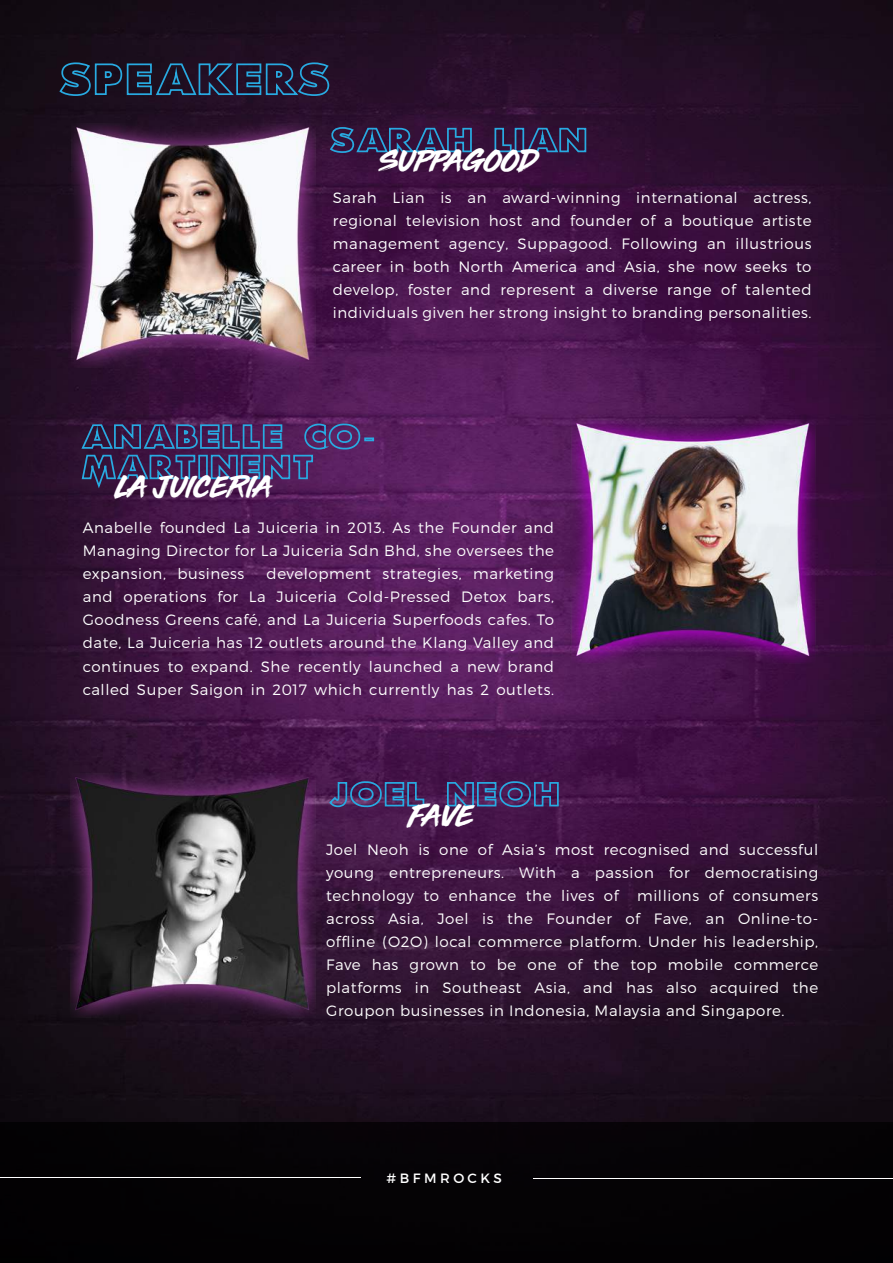
<style>
.page{position:relative;width:893px;height:1263px;background:#fff}
.page>*{position:absolute;margin:0;border:0;box-sizing:border-box;transform-origin:0 0}
.t1{font:28.5px "Third Rail";color:#fff;scale:1.05 1}
.t2{font:300 15px/23.1px "Montserrat";letter-spacing:.04em;color:#fff;text-align:justify}
.t3{font:13.5px "Montserrat";letter-spacing:.26em;color:#fff}
</style>
<div class="page">
<img style="left:0;top:0;width:892px;height:1122px">
<svg style="left:58px;top:60px;width:272px;height:37px;background:#212e48"></svg>
<img style="left:55px;top:104px;width:278px;height:279px">
<svg style="left:329px;top:123px;width:144px;height:31px;background:#32335e"></svg>
<svg style="left:494px;top:127px;width:18px;height:26px"></svg>
<div style="left:515px;top:128px;width:9px;height:24px;border:2px solid #28aae1"></div>
<svg style="left:525px;top:123px;width:62px;height:31px;background:#30315b"></svg>
<div style="left:364px;top:437px;width:10px;height:4px;border:2px solid #28aae1"></div>
<svg style="left:80px;top:419px;width:281px;height:76px;background:#433166"></svg>
<svg style="left:332px;top:781px;width:93px;height:27px;background:#424277"></svg>
<svg style="left:446px;top:781px;width:114px;height:26px;background:#41437b"></svg>
<div style="left:0;top:1122px;width:893px;height:141px;background:#040204"></div>
<hr style="left:533px;top:1178px;width:360px;height:1px;background:#fff">
<hr style="left:0;top:1178px;width:360px;height:1px;background:#fff">
<img style="left:54px;top:754px;width:278px;height:279px">
<img style="left:554px;top:400px;width:279px;height:278px">
<h1 class="t1" style="left:379px;top:148px;width:151px">SUPPAGOOD</h1>
<p class="t2" style="left:333px;top:186px;width:480px">Sarah Lian is an award-winning international actress, regional television host and founder of a boutique artiste management agency, Suppagood. Following an illustrious career in both North America and Asia, she now seeks to develop, foster and represent a diverse range of talented individuals given her strong insight to branding personalities.</p>
<h1 class="t1" style="left:115px;top:473px;width:151px">LA JUICERIA</h1>
<p class="t2" style="left:83px;top:516px;width:473px">Anabelle founded La Juiceria in 2013. As the Founder and Managing Director for La Juiceria Sdn Bhd, she oversees the expansion, business</p>
<p class="t2" style="left:83px;top:562px;width:473px;text-indent:184px">development strategies, marketing and operations for La Juiceria Cold-Pressed Detox bars, Goodness Greens café, and La Juiceria Superfoods cafes. To date, La Juiceria has 12 outlets around the Klang Valley and continues to expand. She recently launched a new brand called Super Saigon in 2017 which currently has 2 outlets.</p>
<h1 class="t1" style="left:409px;top:803px;width:64px">FAVE</h1>
<p class="t2" style="left:326px;top:838px;width:494px">Joel Neoh is one of Asia’s most recognised and successful young entrepreneurs. With a passion for democratising technology to enhance the lives of millions of consumers across Asia, Joel is the Founder of Fave, an Online-to&shy;offline (O2O) local commerce platform. Under his leadership, Fave has grown to be one of the top mobile commerce platforms in Southeast Asia, and has also acquired the Groupon businesses in Indonesia, Malaysia and Singapore.</p>
<p class="t3" style="left:386px;top:1169px;width:117px">#BFMROCKS</p>
</div>
